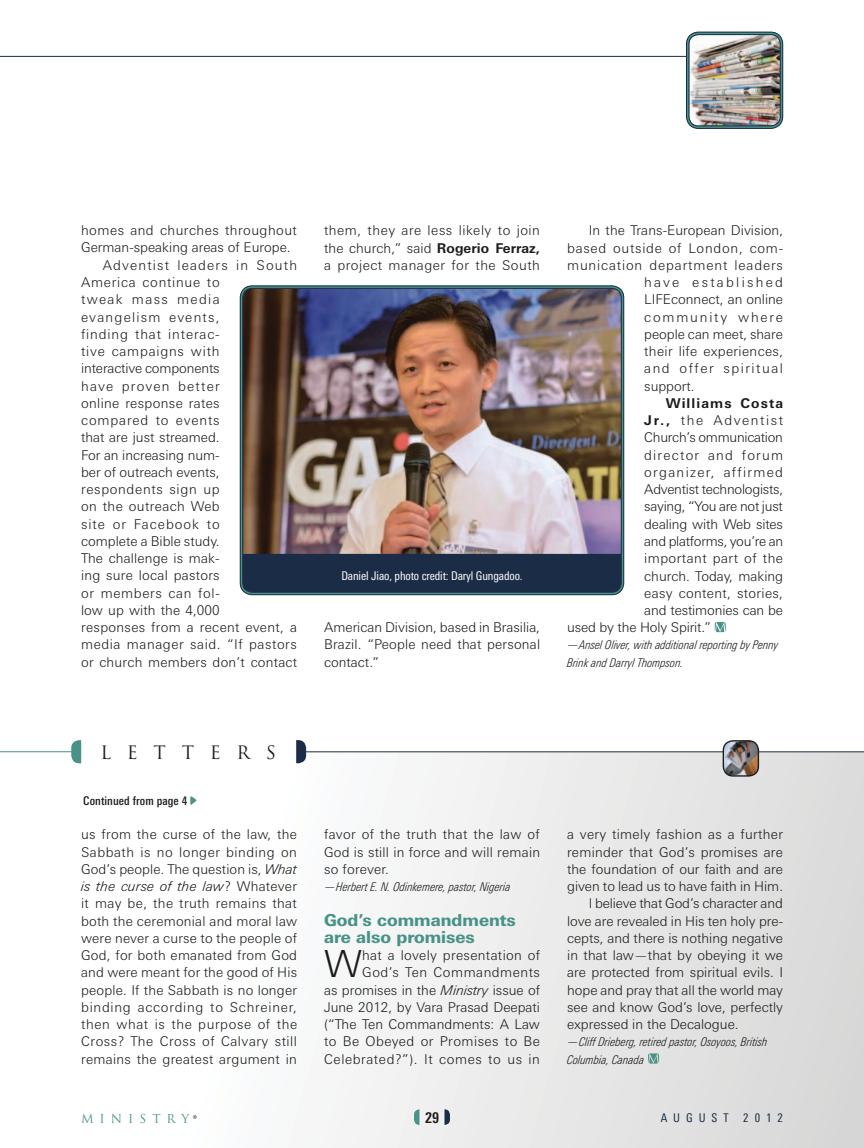
<style>
.page{position:relative;width:864px;height:1148px;background:#fff}
.page>*{position:absolute;margin:0;border:0;box-sizing:border-box;transform-origin:0 0}
.t1{font:300 37.35px "Linotype Univers Basic";color:#1c1b1a}
.t2{font:18px "Trajan Pro";letter-spacing:.87em;color:#1c1b1a}
.t3{font:800 16.5px/17.2px "Linotype Univers Basic";color:#489287}
.t4{font:700 condensed 15px "Linotype Univers";color:#1c1b1a}
.t5{font:300 13.5px/17.2px "Linotype Univers Basic";letter-spacing:.015em;color:#1c1b1a;text-align:justify}
.t6{font:300 13.5px "Linotype Univers Basic";letter-spacing:-.01em;color:#1c1b1a}
.t7{font:300 13.5px "Linotype Univers Basic";letter-spacing:-.02em;color:#1c1b1a}
.t8{font:300 13.5px "Linotype Univers Basic";letter-spacing:.055em;color:#1c1b1a}
.t9{font:300 13.5px "Linotype Univers Basic";letter-spacing:.09em;color:#1c1b1a}
.t10{font:300 13.5px "Linotype Univers Basic";letter-spacing:.06em;color:#1c1b1a}
.t11{font:300 13.5px "Linotype Univers Basic";letter-spacing:.035em;color:#1c1b1a}
.t12{font:300 13.5px "Linotype Univers Basic";letter-spacing:.05em;color:#1c1b1a}
.t13{font:300 13.5px "Linotype Univers Basic";letter-spacing:.04em;color:#1c1b1a}
.t14{font:300 13.5px "Linotype Univers Basic";letter-spacing:.085em;color:#1c1b1a}
.t15{font:300 13.5px "Linotype Univers Basic";letter-spacing:-.015em;color:#1c1b1a}
.t16{font:300 13.5px "Linotype Univers Basic";letter-spacing:.095em;color:#1c1b1a}
.t17{font:300 13.5px "Linotype Univers Basic";letter-spacing:.11em;color:#1c1b1a}
.t18{font:300 13.5px "Linotype Univers Basic";letter-spacing:.065em;color:#1c1b1a}
.t19{font:300 13.5px "Linotype Univers Basic";letter-spacing:.07em;color:#1c1b1a}
.t20{font:300 13.5px "Linotype Univers Basic";letter-spacing:.115em;color:#1c1b1a}
.t21{font:300 13.5px "Linotype Univers Basic";letter-spacing:.165em;color:#1c1b1a}
.t22{font:300 13.5px "Linotype Univers Basic";letter-spacing:.1em;color:#1c1b1a}
.t23{font:300 13.5px "Linotype Univers Basic";letter-spacing:.13em;color:#1c1b1a}
.t24{font:700 13.5px "Linotype Univers Basic";letter-spacing:.08em;color:#1c1b1a}
.t25{font:italic 300 condensed 12px/17.2px "Linotype Univers";color:#1c1b1a}
.t26{font:condensed 12px "Linotype Univers";letter-spacing:-.01em;color:#fff}
.t27{font:500 condensed 12px "Linotype Univers";letter-spacing:.005em;color:#1c1b1a}
.t28{font:condensed 12px "Linotype Univers";letter-spacing:.5em;color:#1b2c46}
.t29{font:12px "Trajan Pro";letter-spacing:.5em;color:#489287}
.s1{font-weight:700}
.s2{font-style:italic}
</style>
<div class="page">
<div style="left:0;top:752px;width:864px;height:396px;background:linear-gradient(to right,#fff,#dbdbdb)"></div>
<svg style="left:414px;top:1109px;width:5px;height:15px"></svg>
<svg style="left:445px;top:1109px;width:5px;height:15px"></svg>
<svg style="left:193px;top:1115px;width:4px;height:3px"></svg>
<svg style="left:715px;top:622px;width:11px;height:10px"></svg>
<hr style="left:0;top:56px;width:686px;height:1px;background:#1b2c46">
<img style="left:689px;top:33px;width:92px;height:92px">
<div style="left:686px;top:32px;width:97px;height:97px;border:3px solid #489287;border-radius:11px"></div>
<div style="left:686px;top:32px;width:97px;height:97px;border:1px solid #1b2c46;border-radius:12px"></div>
<div style="left:689px;top:34px;width:92px;height:92px;border:1px solid #1b2c46;border-radius:10px"></div>
<div style="left:241px;top:287px;width:382px;height:306px;background:#1b2c46;border-radius:11px"></div>
<img style="left:241px;top:287px;width:382px;height:267px">
<div style="left:240px;top:286px;width:384px;height:309px;border:1px solid #1b2c46;border-radius:12px"></div>
<div style="left:242px;top:288px;width:380px;height:304px;border:1px solid #1b2c46;border-radius:9px"></div>
<svg style="left:648px;top:1053px;width:11px;height:10px"></svg>
<svg style="left:71px;top:740px;width:10px;height:23px"></svg>
<svg style="left:296px;top:740px;width:10px;height:23px"></svg>
<hr style="left:0;top:751px;width:76px;height:1px;background:#489287">
<hr style="left:301px;top:751px;width:563px;height:1px;background:#1b2c46">
<img style="left:723px;top:741px;width:35px;height:35px">
<div style="left:723px;top:740px;width:36px;height:36px;border:1px solid #1c1b1a;border-radius:10px"></div>
<svg style="left:190px;top:795px;width:7px;height:10px"></svg>
<p class="t11" style="left:81px;top:222px;width:217px">homes and churches throughout</p>
<p class="t5" style="left:81px;top:239px;width:211px">German-speaking areas of Europe.</p>
<p class="t14" style="left:103px;top:257px;width:196px">Adventist leaders in South</p>
<p class="t8" style="left:81px;top:274px;width:140px">America continue to</p>
<p class="t22" style="left:81px;top:291px;width:140px">tweak mass media</p>
<p class="t9" style="left:81px;top:309px;width:140px">evangelism events,</p>
<p class="t10" style="left:81px;top:326px;width:140px">finding that interac-</p>
<p class="t8" style="left:81px;top:343px;width:140px">tive campaigns with</p>
<p class="t6" style="left:81px;top:360px;width:140px">interactive components</p>
<p class="t9" style="left:81px;top:378px;width:140px">have proven better</p>
<p class="t5" style="left:81px;top:394px;width:140px">online response rates</p>
<p class="t18" style="left:81px;top:412px;width:140px">compared to events</p>
<p class="t5" style="left:81px;top:429px;width:140px">that are just streamed.</p>
<p class="t5" style="left:81px;top:446px;width:140px">For an increasing num-</p>
<p class="t5" style="left:81px;top:463px;width:140px">ber of outreach events,</p>
<p class="t12" style="left:81px;top:481px;width:140px">respondents sign up</p>
<p class="t5" style="left:81px;top:498px;width:140px">on the outreach Web</p>
<p class="t19" style="left:81px;top:516px;width:140px">site or Facebook to</p>
<p class="t5" style="left:81px;top:532px;width:140px">complete a Bible study.</p>
<p class="t5" style="left:81px;top:549px;width:140px">The challenge is mak-</p>
<p class="t5" style="left:81px;top:567px;width:140px">ing sure local pastors</p>
<p class="t12" style="left:81px;top:585px;width:140px">or members can fol-</p>
<p class="t5" style="left:81px;top:601px;width:140px">low up with the 4,000</p>
<p class="t5" style="left:81px;top:618px;width:217px">responses from a recent event, a</p>
<p class="t13" style="left:81px;top:636px;width:217px">media manager said. “If pastors</p>
<p class="t5" style="left:81px;top:653px;width:218px">or church members don’t contact</p>
<p class="t5" style="left:324px;top:222px;width:217px">them, they are less likely to join the church,” said <span class="s1">Rogerio Ferraz, </span>a project manager for the South</p>
<p class="t26" style="left:341px;top:569px;width:183px">Daniel Jiao, photo credit: Daryl Gungadoo.</p>
<p class="t5" style="left:324px;top:618px;width:218px">American Division, based in Brasilia, Brazil. “People need that personal contact.”</p>
<p class="t5" style="left:589px;top:222px;width:196px">In the Trans-European Division,</p>
<p class="t8" style="left:567px;top:240px;width:218px">based outside of London, com-</p>
<p class="t10" style="left:567px;top:257px;width:217px">munication department leaders</p>
<p class="t21" style="left:644px;top:274px;width:140px">have established</p>
<p class="t5" style="left:644px;top:291px;width:140px">LIFEconnect, an online</p>
<p class="t23" style="left:644px;top:309px;width:140px">community where</p>
<p class="t5" style="left:644px;top:325px;width:140px">people can meet, share</p>
<p class="t5" style="left:644px;top:342px;width:140px">their life experiences,</p>
<p class="t17" style="left:644px;top:360px;width:140px">and offer spiritual</p>
<p class="t5" style="left:644px;top:377px;width:52px">support.</p>
<p class="t24" style="left:666px;top:395px;width:119px">Williams Costa</p>
<p class="t20" style="left:644px;top:412px;width:140px"><span class="s1">Jr.,</span> the Adventist</p>
<p class="t7" style="left:644px;top:429px;width:140px">Church’s ommunication</p>
<p class="t9" style="left:644px;top:447px;width:140px">director and forum</p>
<p class="t16" style="left:644px;top:464px;width:140px">organizer, affirmed</p>
<p class="t7" style="left:644px;top:481px;width:140px">Adventist technologists,</p>
<p class="t15" style="left:644px;top:498px;width:140px">saying, “You are not just</p>
<p class="t6" style="left:644px;top:516px;width:140px">dealing with Web sites</p>
<p class="t7" style="left:644px;top:533px;width:140px">and platforms, you’re an</p>
<p class="t11" style="left:644px;top:550px;width:140px">important part of the</p>
<p class="t5" style="left:644px;top:567px;width:140px">church. Today, making</p>
<p class="t5" style="left:644px;top:584px;width:140px">easy content, stories,</p>
<p class="t6" style="left:644px;top:602px;width:140px">and testimonies can be</p>
<p class="t6" style="left:567px;top:619px;width:146px">used by the Holy Spirit.”</p>
<p class="t25" style="left:567px;top:636px;width:213px">—Ansel Oliver, with additional reporting by Penny<br>Brink and Darryl Thompson.</p>
<h2 class="t2" style="left:100px;top:741px;width:177px">LETTERS</h2>
<p class="t27" style="left:83px;top:793px;width:106px">Continued from page 4</p>
<p class="t5" style="left:81px;top:825px;width:218px">us from the curse of the law, the Sabbath is no longer binding on God’s people. The question is, <span class="s2">What is the curse of the law</span>? Whatever it may be, the truth remains that both the ceremonial and moral law were never a curse to the people of God, for both emanated from God and were meant for the good of His people. If the Sabbath is no longer binding according to Schreiner, then what is the purpose of the Cross? The Cross of Calvary still remains the greatest argument in</p>
<p class="t5" style="left:324px;top:825px;width:218px">favor of the truth that the law of God is still in force and will remain so forever.</p>
<p class="t25" style="left:324px;top:878px;width:188px">—Herbert E. N. Odinkemere, pastor, Nigeria</p>
<p class="t3" style="left:324px;top:910px;width:193px">God’s commandments are also promises</p>
<h1 class="t1" style="left:324px;top:942px;width:40px">W</h1>
<p class="t5" style="left:324px;top:946px;width:218px;text-align:right">hat a lovely presentation of<br>God’s Ten Commandments<br>as promises in the <span class="s2">Ministry</span> issue of<br>June 2012, by Vara Prasad Deepati (“The Ten Commandments: A Law to Be Obeyed or Promises to Be<br>Celebrated?”). It comes to us in</p>
<p class="t5" style="left:567px;top:825px;width:217px">a very timely fashion as a further</p>
<p class="t5" style="left:567px;top:843px;width:217px">reminder that God’s promises are</p>
<p class="t5" style="left:567px;top:860px;width:217px">the foundation of our faith and are</p>
<p class="t5" style="left:567px;top:877px;width:218px">given to lead us to have faith in Him.</p>
<p class="t6" style="left:589px;top:895px;width:196px">I believe that God’s character and</p>
<p class="t5" style="left:567px;top:912px;width:218px">love are revealed in His ten holy pre-</p>
<p class="t5" style="left:567px;top:929px;width:217px">cepts, and there is nothing negative</p>
<p class="t5" style="left:567px;top:946px;width:217px">in that law—that by obeying it we</p>
<p class="t5" style="left:567px;top:963px;width:217px">are protected from spiritual evils. I</p>
<p class="t5" style="left:567px;top:981px;width:217px">hope and pray that all the world may</p>
<p class="t5" style="left:567px;top:998px;width:218px">see and know God’s love, perfectly</p>
<p class="t5" style="left:567px;top:1015px;width:173px">expressed in the Decalogue.</p>
<p class="t25" style="left:567px;top:1033px;width:202px">—Cliff Drieberg, retired pastor, Osoyoos, British<br>Columbia, Canada</p>
<p class="t29" style="left:81px;top:1111px;width:110px">MINISTRY</p>
<p class="t4" style="left:425px;top:1108px;width:16px">29</p>
<p class="t28" style="left:661px;top:1110px;width:124px">AUGUST 2012</p>
</div>
